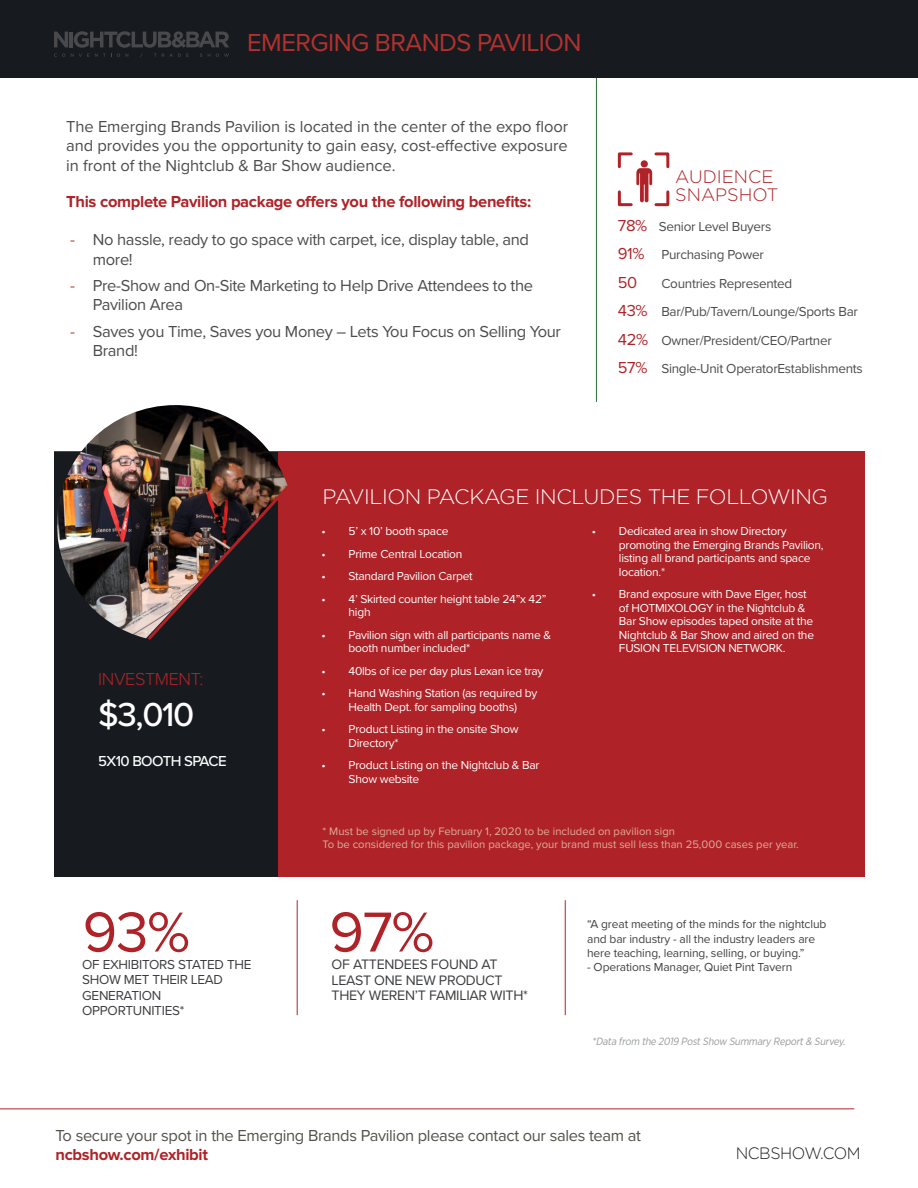
<style>
.page{position:relative;width:918px;height:1188px;background:#fff}
.page>*{position:absolute;margin:0;border:0;box-sizing:border-box;transform-origin:0 0}
.t1{font:58.35px "Proxima Nova";color:#af2328}
.t2{font:500 34.5px "Proxima Nova";color:#fff}
.t3{font:25.5px "Proxima Nova";letter-spacing:-.02em;color:#b2312e}
.t4{font:300 21px "Gotham";letter-spacing:-.02em;color:#fff}
.t5{font:300 18px "Gotham";color:#af2328}
.t6{font:300 18px "Proxima Nova";letter-spacing:-.02em;color:#af2328}
.t7{font:16.5px/19.5px "Proxima Nova";letter-spacing:-.02em;color:#4b4c4d}
.t8{font:16.5px/19.5px "Proxima Nova";letter-spacing:-.02em;color:#535249}
.t9{font:700 16.5px "Proxima Nova";letter-spacing:-.02em;color:#af2328}
.t10{font:300 16.5px "Gotham";letter-spacing:-.025em;color:#231f20}
.t11{font:16.5px "Proxima Nova";color:#af2328}
.t12{font:500 15px "Proxima Nova";letter-spacing:-.04em;color:#fff}
.t13{font:14.25px/15.5px "Proxima Nova";letter-spacing:-.02em;color:#3c3d40}
.t14{font:13.5px "Proxima Nova";letter-spacing:-.02em;color:#4b4c4d}
.t15{font:13.5px/15.5px "Proxima Nova";letter-spacing:-.02em;color:#3c3d40}
.t16{font:12px/13.5px "Proxima Nova";letter-spacing:-.02em;color:#fff}
.t17{font:12px/14.4px "Proxima Nova";letter-spacing:-.01em;color:#414145}
.t18{font:11.25px "Proxima Nova";color:#dfac9b}
.t19{font:italic 10.5px "Gotham Narrow";color:#97999c}
.s1{color:#b8473c}
.s2{font-size:16.5px;color:#af2328}
.s3{font-weight:700;color:#af2328}
</style>
<div class="page">
<div style="left:55px;top:451px;width:810px;height:426px;background:#af2328"></div>
<div style="left:55px;top:452px;width:223px;height:424px;background:#171b1f"></div>
<img style="left:57px;top:405px;width:230px;height:233px">
<svg style="left:617px;top:152px;width:53px;height:55px"></svg>
<hr style="left:297px;top:900px;width:1px;height:115px;background:#af2328">
<hr style="left:565px;top:900px;width:1px;height:115px;background:#af2328">
<div style="left:0;top:0;width:918px;height:78px;background:#171b1f"></div>
<svg style="left:54px;top:31px;width:175px;height:26px"></svg>
<hr style="left:596px;top:78px;width:1px;height:324px;background:#2b6e38">
<hr style="left:0;top:1108px;width:854px;height:1px;background:#af2328">
<img style="left:145px;top:483px;width:143px;height:157px">
<p class="t3" style="left:247px;top:24px;width:336px">EMERGING BRANDS PAVILION</p>
<p class="t7" style="left:66px;top:116px;width:503px;text-align:justify">The Emerging Brands Pavilion is located in the center of the expo floor and provides you the opportunity to gain easy, cost-effective exposure in front of the Nightclub &amp; Bar Show audience.</p>
<p class="t9" style="left:66px;top:194px;width:466px">This complete Pavilion package offers you the following benefits:</p>
<p class="t7" style="left:93px;top:229px;width:438px;text-indent:-22px"><span class="s1">-</span> No hassle, ready to go space with carpet, ice, display table, and more!</p>
<p class="t7" style="left:93px;top:275px;width:442px;text-indent:-22px"><span class="s1">-</span> Pre-Show and On-Site Marketing to Help Drive Attendees to the<br>Pavilion Area</p>
<p class="t7" style="left:93px;top:321px;width:470px;text-indent:-22px"><span class="s1">-</span> Saves you Time, Saves you Money – Lets You Focus on Selling Your<br>Brand!</p>
<p class="t5" style="left:675px;top:165px;width:100px">AUDIENCE</p>
<p class="t5" style="left:675px;top:183px;width:105px">SNAPSHOT</p>
<p class="t14" style="left:618px;top:216px;width:155px"><span class="s2">78%</span> Senior Level Buyers</p>
<p class="t14" style="left:618px;top:245px;width:147px"><span class="s2">91%</span> Purchasing Power</p>
<p class="t11" style="left:618px;top:270px;width:21px">50</p>
<p class="t14" style="left:661px;top:273px;width:133px">Countries Represented</p>
<p class="t14" style="left:618px;top:302px;width:242px"><span class="s2">43%</span> Bar/Pub/Tavern/Lounge/Sports Bar</p>
<p class="t14" style="left:618px;top:330px;width:216px"><span class="s2">42%</span> Owner/President/CEO/Partner</p>
<p class="t14" style="left:618px;top:359px;width:246px"><span class="s2">57%</span> Single-Unit OperatorEstablishments</p>
<p class="t6" style="left:98px;top:666px;width:107px">INVESTMENT:</p>
<p class="t2" style="left:98px;top:689px;width:98px">$3,010</p>
<p class="t12" style="left:98px;top:750px;width:130px">5X10 BOOTH SPACE</p>
<p class="t4" style="left:323px;top:483px;width:507px">PAVILION PACKAGE INCLUDES THE FOLLOWING</p>
<p class="t16" style="left:322px;top:524px;width:128px">• 5’ x 10’ booth space</p>
<p class="t16" style="left:322px;top:547px;width:142px">• Prime Central Location</p>
<p class="t16" style="left:322px;top:569px;width:153px">• Standard Pavilion Carpet</p>
<p class="t16" style="left:349px;top:592px;width:200px;text-indent:-27px">• 4’ Skirted counter height table 24”x 42” high</p>
<p class="t16" style="left:349px;top:628px;width:204px;text-indent:-27px">• Pavilion sign with all participants name &amp; booth number included*</p>
<p class="t16" style="left:322px;top:664px;width:223px">• 40lbs of ice per day plus Lexan ice tray</p>
<p class="t16" style="left:322px;top:686px;width:217px;text-align:center">• Hand Washing Station (as required by<br>Health Dept. for sampling booths)</p>
<p class="t16" style="left:349px;top:722px;width:172px;text-indent:-27px">• Product Listing in the onsite Show<br>Directory*</p>
<p class="t16" style="left:349px;top:758px;width:192px;text-indent:-27px">• Product Listing on the Nightclub &amp; Bar<br>Show website</p>
<p class="t16" style="left:619px;top:524px;width:206px;text-indent:-27px">• Dedicated area in show Directory promoting the Emerging Brands Pavilion, listing all brand participants and space location.*</p>
<p class="t16" style="left:619px;top:587px;width:197px;text-indent:-27px">• Brand exposure with Dave Elger, host of HOTMIXOLOGY in the Nightclub &amp; Bar Show episodes taped onsite at the Nightclub &amp; Bar Show and aired on the FUSION TELEVISION NETWORK.</p>
<p class="t18" style="left:323px;top:823px;width:354px">* Must be signed up by February 1, 2020 to be included on pavilion sign</p>
<p class="t18" style="left:323px;top:836px;width:478px">To be considered for this pavilion package, your brand must sell less than 25,000 cases per year.</p>
<p class="t1" style="left:83px;top:889px;width:109px">93%</p>
<p class="t1" style="left:329px;top:889px;width:106px">97%</p>
<p class="t17" style="left:587px;top:916px;width:241px">“A great meeting of the minds for the nightclub and bar industry - all the industry leaders are here teaching, learning, selling, or buying.”</p>
<p class="t15" style="left:82px;top:956px;width:171px">OF EXHIBITORS STATED THE</p>
<p class="t17" style="left:587px;top:960px;width:207px">- Operations Manager, Quiet Pint Tavern</p>
<p class="t15" style="left:82px;top:971px;width:142px">SHOW MET THEIR LEAD</p>
<p class="t15" style="left:82px;top:987px;width:104px">GENERATION<br>OPPORTUNITIES*</p>
<p class="t13" style="left:332px;top:956px;width:198px">OF ATTENDEES FOUND AT<br>LEAST ONE NEW PRODUCT<br>THEY WEREN’T FAMILIAR WITH*</p>
<p class="t19" style="left:592px;top:1035px;width:257px">*Data from the 2019 PostShow Summary Report&amp; Survey.</p>
<p class="t8" style="left:55px;top:1125px;width:587px">To secure your spot in the Emerging Brands Pavilion please contact our sales team at <span class="s3">ncbshow.com/exhibit</span></p>
<p class="t10" style="left:736px;top:1143px;width:127px">NCBSHOW.COM</p>
</div>
